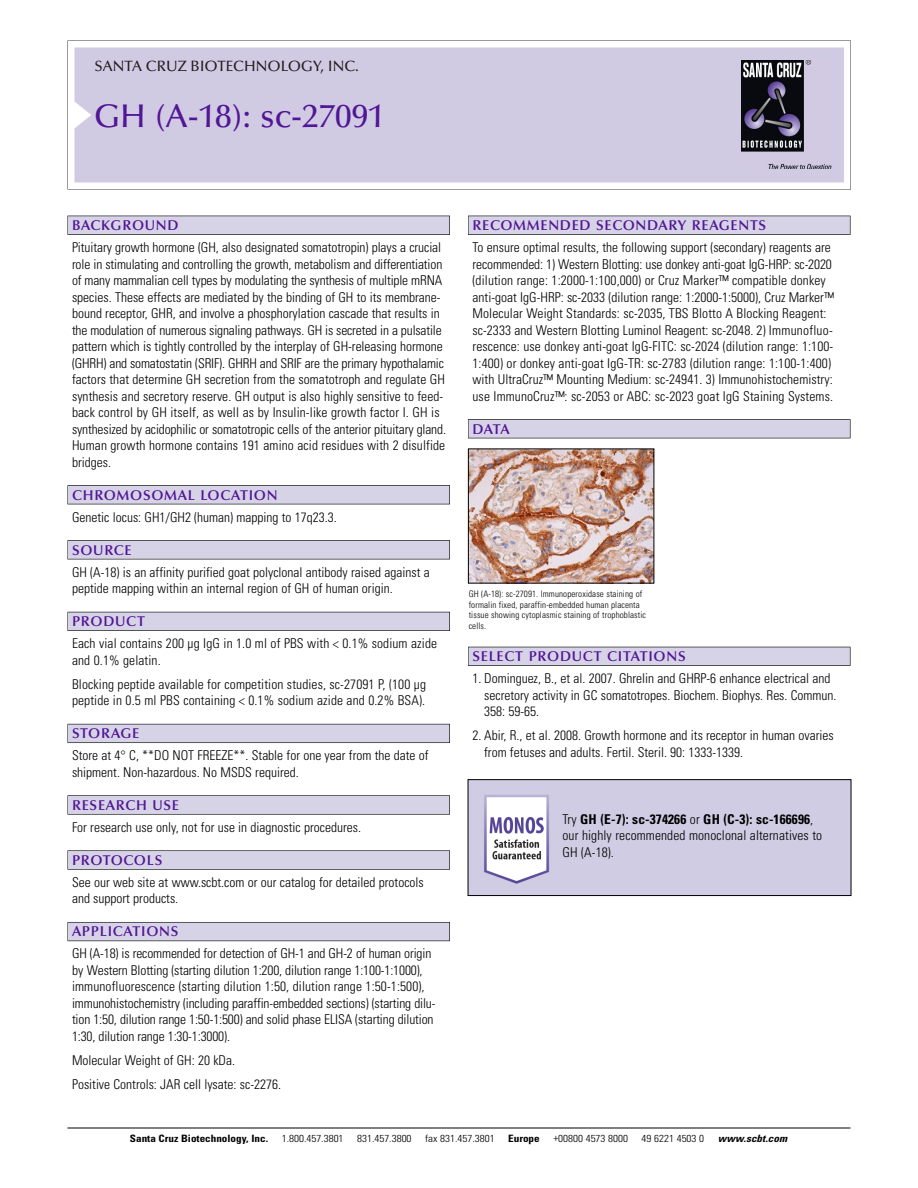
<style>
.page{position:relative;width:918px;height:1188px;background:#fff}
.page>*{position:absolute;margin:0;border:0;box-sizing:border-box;transform-origin:0 0}
.t1{font:500 33px "Optima";color:#511695}
.t2{font:500 15px "Optima";color:#231f20}
.t3{font:600 14.25px "Optima";letter-spacing:.05em;color:#511695}
.t4{font:300 condensed 13.5px/16.5px "Univers";color:#000}
.t5{font:300 condensed 10.2px "Univers";color:#000;scale:1.1 1}
.t6{font:700 condensed 10.2px "Univers";color:#000;scale:1.1 1}
.t7{font:italic 700 condensed 10.2px "Univers";letter-spacing:.005em;color:#000;scale:1.1 1}
.t8{font:300 condensed 9px/10.5px "Univers";letter-spacing:.015em;color:#000}
.s1{font-weight:700}
</style>
<div class="page">
<svg style="left:68px;top:40px;width:783px;height:149px"></svg>
<div style="left:74px;top:47px;width:770px;height:135px;background:#d1cae3"></div>
<img style="left:741px;top:60px;width:90px;height:108px">
<div style="left:68px;top:216px;width:382px;height:19px;background:#525155"></div>
<div style="left:68px;top:216px;width:381px;height:18px;background:#d7d3e7"></div>
<div style="left:68px;top:485px;width:382px;height:19px;background:#525155"></div>
<div style="left:68px;top:486px;width:381px;height:18px;background:#d7d3e7"></div>
<div style="left:68px;top:540px;width:382px;height:19px;background:#545357"></div>
<div style="left:68px;top:541px;width:381px;height:18px;background:#d7d3e7"></div>
<div style="left:68px;top:612px;width:382px;height:19px;background:#54535a"></div>
<div style="left:68px;top:612px;width:381px;height:18px;background:#d7d3e7"></div>
<div style="left:68px;top:724px;width:382px;height:19px;background:#5b5a62"></div>
<div style="left:68px;top:724px;width:381px;height:18px;background:#d7d3e7"></div>
<div style="left:68px;top:795px;width:382px;height:20px;background:#626263"></div>
<div style="left:68px;top:796px;width:381px;height:18px;background:#d7d3e7"></div>
<div style="left:68px;top:850px;width:382px;height:20px;background:#616161"></div>
<div style="left:68px;top:851px;width:381px;height:18px;background:#d7d3e7"></div>
<div style="left:68px;top:922px;width:382px;height:19px;background:#5b5961"></div>
<div style="left:68px;top:923px;width:381px;height:18px;background:#d7d3e7"></div>
<div style="left:468px;top:216px;width:382px;height:19px;background:#525155"></div>
<div style="left:468px;top:216px;width:382px;height:18px;background:#d7d3e7"></div>
<div style="left:468px;top:419px;width:382px;height:19px;background:#525155"></div>
<div style="left:468px;top:420px;width:382px;height:18px;background:#d7d3e7"></div>
<div style="left:468px;top:647px;width:382px;height:19px;background:#525158"></div>
<div style="left:468px;top:647px;width:382px;height:18px;background:#d7d3e7"></div>
<hr style="left:68px;top:1128px;width:782px;height:1px;background:#000">
<img style="left:470px;top:450px;width:182px;height:132px">
<img style="left:470px;top:781px;width:379px;height:113px">
<div style="left:468px;top:779px;width:383px;height:117px;border:1px solid #000"></div>
<p class="t2" style="left:94px;top:61px;width:266px">SANTA CRUZ BIOTECHNOLOGY, INC.</p>
<h1 class="t1" style="left:94px;top:103px;width:292px">GH (A-18): sc-27091</h1>
<p class="t3" style="left:72px;top:219px;width:108px">BACKGROUND</p>
<p class="t4" style="left:72px;top:240px;width:376px">Pituitary growth hormone (GH, also designated somatotropin) plays a crucial role in stimulating and controlling the growth, metabolism and differentiation of many mammalian cell types by modulating the synthesis of multiple mRNA species. These effects are mediated by the binding of GH to its membrane&shy;bound receptor, GHR, and involve a phosphorylation cascade that results in the modulation of numerous signaling pathways. GH is secreted in a pulsatile pattern which is tightly controlled by the interplay of GH-releasing hormone (GHRH) and somatostatin (SRIF). GHRH and SRIF are the primary hypothalamic factors that determine GH secretion from the somatotroph and regulate GH synthesis and secretory reserve. GH output is also highly sensitive to feed&shy;back control by GH itself, as well as by Insulin-like growth factor I. GH is synthesized by acidophilic or somatotropic cells of the anterior pituitary gland.<br>Human growth hormone contains 191 amino acid residues with 2 disulfide bridges.</p>
<p class="t3" style="left:72px;top:489px;width:207px">CHROMOSOMAL LOCATION</p>
<p class="t4" style="left:72px;top:510px;width:266px">Genetic locus: GH1/GH2 (human) mapping to 17q23.3.</p>
<p class="t3" style="left:72px;top:544px;width:61px">SOURCE</p>
<p class="t4" style="left:72px;top:565px;width:359px">GH (A-18) is an affinity purified goat polyclonal antibody raised against a peptide mapping within an internal region of GH of human origin.</p>
<p class="t3" style="left:72px;top:616px;width:74px">PRODUCT</p>
<p class="t4" style="left:72px;top:636px;width:367px">Each vial contains 200 µg IgG in 1.0 ml of PBS with &lt; 0.1% sodium azide and 0.1% gelatin.</p>
<p class="t4" style="left:72px;top:677px;width:356px">Blocking peptide available for competition studies, sc-27091 P, (100 µg peptide in 0.5 ml PBS containing &lt; 0.1% sodium azide and 0.2% BSA).</p>
<p class="t3" style="left:72px;top:728px;width:69px">STORAGE</p>
<p class="t4" style="left:72px;top:748px;width:358px">Store at 4° C, **DO NOT FREEZE**. Stable for one year from the date of shipment. Non-hazardous. No MSDS required.</p>
<p class="t3" style="left:72px;top:799px;width:109px">RESEARCH USE</p>
<p class="t4" style="left:72px;top:820px;width:290px">For research use only, not for use in diagnostic procedures.</p>
<p class="t3" style="left:72px;top:854px;width:92px">PROTOCOLS</p>
<p class="t4" style="left:72px;top:875px;width:353px">See our web site at www.scbt.com or our catalog for detailed protocols and support products.</p>
<p class="t3" style="left:72px;top:926px;width:108px">APPLICATIONS</p>
<p class="t4" style="left:72px;top:947px;width:365px">GH (A-18) is recommended for detection of GH-1 and GH-2 of human origin by Western Blotting (starting dilution 1:200, dilution range 1:100-1:1000), immunofluorescence (starting dilution 1:50, dilution range 1:50-1:500), immunohistochemistry (including paraffin-embedded sections) (starting dilu&shy;tion 1:50, dilution range 1:50-1:500) and solid phase ELISA (starting dilution 1:30, dilution range 1:30-1:3000).</p>
<p class="t4" style="left:72px;top:1049px;width:211px;line-height:24px">Molecular Weight of GH: 20 kDa.<br>Positive Controls: JAR cell lysate: sc-2276.</p>
<p class="t3" style="left:473px;top:219px;width:295px">RECOMMENDED SECONDARY REAGENTS</p>
<p class="t4" style="left:473px;top:240px;width:363px">To ensure optimal results, the following support (secondary) reagents are recommended: 1) Western Blotting: use donkey anti-goat IgG-HRP: sc-2020 (dilution range: 1:2000-1:100,000) or Cruz Marker™ compatible donkey anti-goat IgG-HRP: sc-2033 (dilution range: 1:2000-1:5000), Cruz Marker™ Molecular Weight Standards: sc-2035, TBS Blotto A Blocking Reagent: sc-2333 and Western Blotting Luminol Reagent: sc-2048. 2) Immunofluo&shy;rescence: use donkey anti-goat IgG-FITC: sc-2024 (dilution range: 1:100- 1:400) or donkey anti-goat IgG-TR: sc-2783 (dilution range: 1:100-1:400) with UltraCruz™ Mounting Medium: sc-24941. 3) Immunohistochemistry: use ImmunoCruz™: sc-2053 or ABC: sc-2023 goat IgG Staining Systems.</p>
<p class="t3" style="left:473px;top:423px;width:39px">DATA</p>
<p class="t8" style="left:469px;top:590px;width:179px">GH (A-18): sc-27091. Immunoperoxidase staining of formalin fixed, paraffin-embedded human placenta tissue showing cytoplasmic staining of trophoblastic cells.</p>
<p class="t3" style="left:473px;top:651px;width:215px">SELECT PRODUCT CITATIONS</p>
<p class="t4" style="left:484px;top:671px;width:354px;text-indent:-12px">1. Dominguez, B., et al. 2007. Ghrelin and GHRP-6 enhance electrical and secretory activity in GC somatotropes. Biochem. Biophys. Res. Commun.<br>358: 59-65.</p>
<p class="t4" style="left:484px;top:728px;width:351px;text-indent:-12px">2. Abir, R., et al. 2008. Growth hormone and its receptor in human ovaries from fetuses and adults. Fertil. Steril. 90: 1333-1339.</p>
<p class="t4" style="left:563px;top:812px;width:261px">Try <span class="s1">GH (E-7): sc-374266</span> or <span class="s1">GH (C-3): sc-166696</span>, our highly recommended monoclonal alternatives to<br>GH (A-18).</p>
<p class="t6" style="left:130px;top:1135px;width:127px">Santa Cruz Biotechnology, Inc.</p>
<p class="t5" style="left:282px;top:1135px;width:58px">1.800.457.3801</p>
<p class="t5" style="left:357px;top:1135px;width:51px">831.457.3800</p>
<p class="t5" style="left:425px;top:1135px;width:65px">fax 831.457.3801</p>
<p class="t6" style="left:508px;top:1135px;width:30px">Europe</p>
<p class="t5" style="left:553px;top:1135px;width:69px">+00800 4573 8000</p>
<p class="t5" style="left:642px;top:1135px;width:58px">49 6221 4503 0</p>
<p class="t7" style="left:718px;top:1135px;width:64px">www.scbt.com</p>
</div>
